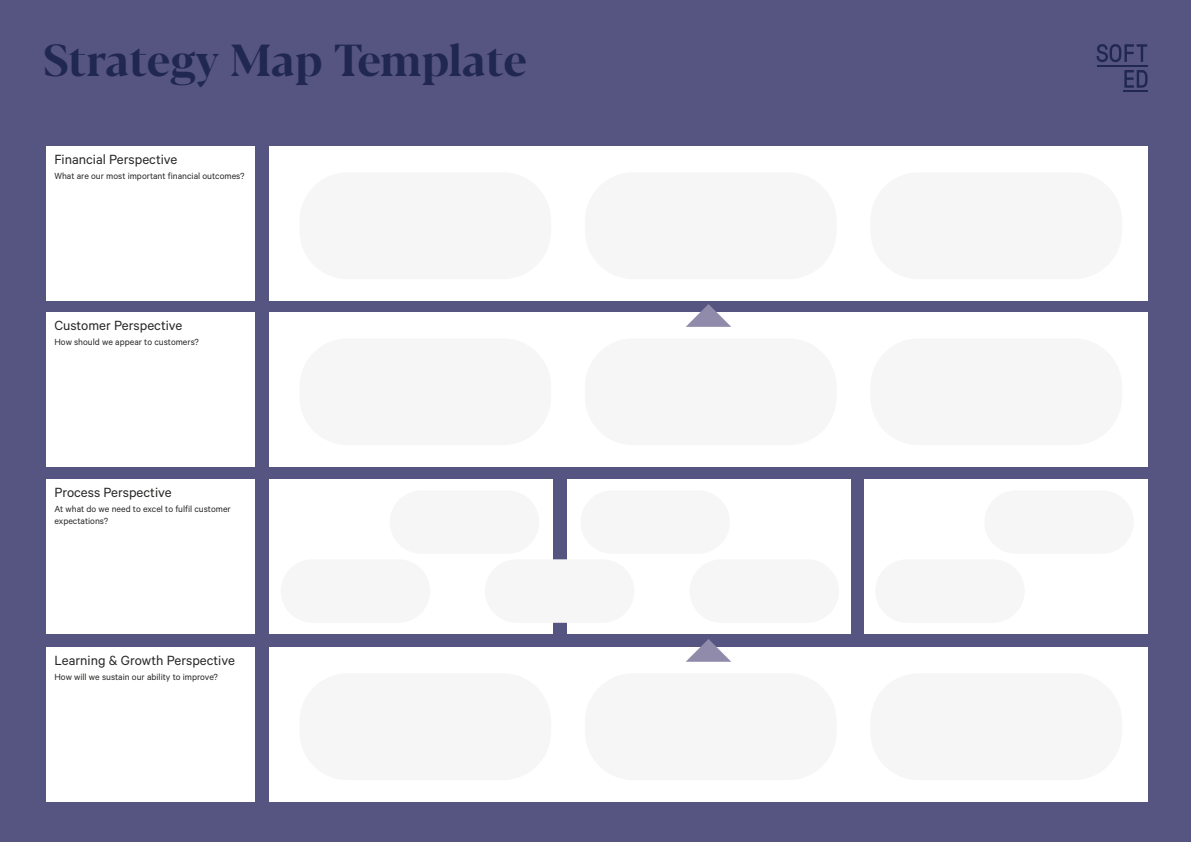
<style>
.page{position:relative;width:1191px;height:842px;background:#565481}
.page>*{position:absolute;margin:0;border:0;box-sizing:border-box;transform-origin:0 0}
.t1{font:700 44.6px "Blacker Display";color:#202851}
.t2{font:15px "Calibre";color:#282827}
.t3{font:10px/12px "Calibre";color:#282827}
</style>
<div class="page">
<div style="left:46px;top:146px;width:209px;height:154px;background:#fff"></div>
<hr style="left:1096px;top:65px;width:51px;height:1px;background:#202851">
<hr style="left:1122px;top:90px;width:25px;height:2px;background:#202851">
<svg style="left:1096px;top:44px;width:51px;height:18px"></svg>
<svg style="left:1124px;top:70px;width:23px;height:18px"></svg>
<div style="left:269px;top:146px;width:878px;height:154px;background:#fff"></div>
<div style="left:46px;top:312px;width:209px;height:154px;background:#fff"></div>
<div style="left:46px;top:479px;width:209px;height:155px;background:#fff"></div>
<div style="left:46px;top:647px;width:209px;height:154px;background:#fff"></div>
<div style="left:269px;top:312px;width:878px;height:154px;background:#fff"></div>
<div style="left:585px;top:172px;width:251px;height:107px;background:#f6f6f6;border-radius:48px"></div>
<div style="left:299px;top:172px;width:252px;height:107px;background:#f6f6f6;border-radius:48px"></div>
<div style="left:870px;top:172px;width:252px;height:107px;background:#f6f6f6;border-radius:48px"></div>
<div style="left:585px;top:338px;width:251px;height:107px;background:#f6f6f6;border-radius:48px"></div>
<div style="left:299px;top:338px;width:252px;height:107px;background:#f6f6f6;border-radius:48px"></div>
<div style="left:870px;top:338px;width:252px;height:107px;background:#f6f6f6;border-radius:48px"></div>
<svg style="left:686px;top:304px;width:45px;height:23px"></svg>
<div style="left:269px;top:647px;width:878px;height:154px;background:#fff"></div>
<div style="left:585px;top:673px;width:251px;height:107px;background:#f6f6f6;border-radius:48px"></div>
<div style="left:299px;top:673px;width:252px;height:107px;background:#f6f6f6;border-radius:48px"></div>
<div style="left:870px;top:673px;width:252px;height:107px;background:#f6f6f6;border-radius:48px"></div>
<svg style="left:686px;top:639px;width:45px;height:23px"></svg>
<div style="left:269px;top:479px;width:284px;height:155px;background:#fff"></div>
<div style="left:281px;top:559px;width:149px;height:64px;background:#f6f6f6;border-radius:32px"></div>
<div style="left:567px;top:479px;width:283px;height:155px;background:#fff"></div>
<div style="left:864px;top:479px;width:283px;height:155px;background:#fff"></div>
<div style="left:390px;top:490px;width:149px;height:64px;background:#f6f6f6;border-radius:32px"></div>
<div style="left:485px;top:559px;width:149px;height:64px;background:#f6f6f6;border-radius:32px"></div>
<div style="left:689px;top:559px;width:150px;height:64px;background:#f6f6f6;border-radius:32px"></div>
<div style="left:580px;top:490px;width:150px;height:64px;background:#f6f6f6;border-radius:32px"></div>
<div style="left:875px;top:559px;width:149px;height:64px;background:#f6f6f6;border-radius:32px"></div>
<div style="left:984px;top:490px;width:149px;height:64px;background:#f6f6f6;border-radius:32px"></div>
<h1 class="t1" style="left:43px;top:33px;width:485px">Strategy Map Template</h1>
<h2 class="t2" style="left:54px;top:150px;width:125px">Financial Perspective</h2>
<p class="t3" style="left:54px;top:169px;width:192px">What are our most important financial outcomes?</p>
<h2 class="t2" style="left:54px;top:316px;width:130px">Customer Perspective</h2>
<p class="t3" style="left:54px;top:335px;width:146px">How should we appear to customers?</p>
<h2 class="t2" style="left:54px;top:484px;width:119px">Process Perspective</h2>
<p class="t3" style="left:54px;top:503px;width:178px">At what do we need to excel to fulfil customer expectations?</p>
<h2 class="t2" style="left:54px;top:651px;width:182px">Learning &amp; Growth Perspective</h2>
<p class="t3" style="left:54px;top:670px;width:165px">How will we sustain our ability to improve?</p>
</div>
